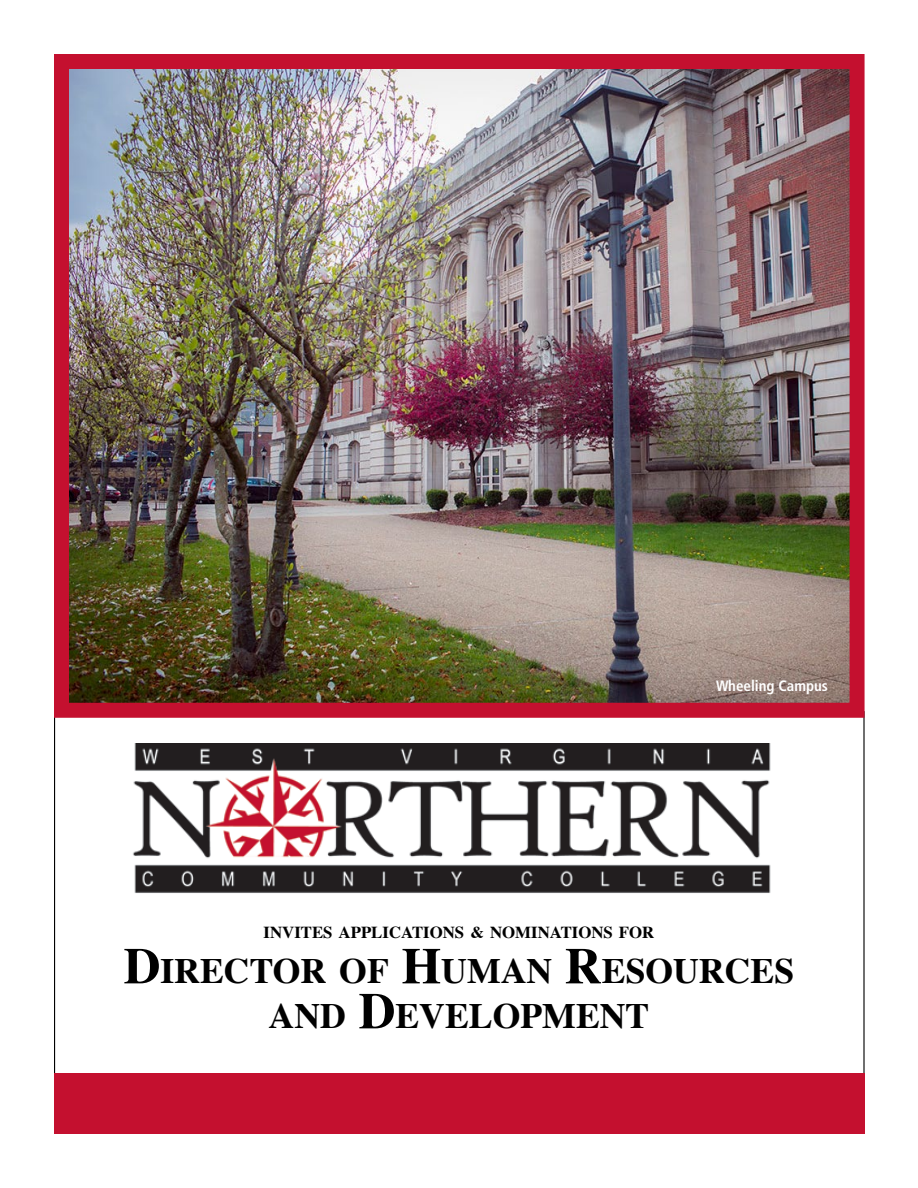
<style>
.page{position:relative;width:918px;height:1188px;background:#fff}
.page>*{position:absolute;margin:0;border:0;box-sizing:border-box;transform-origin:0 0}
.t1{font:700 35.7px/45px "Times";color:#000;text-align:center}
.t2{font:700 16.8px "Times";color:#000}
.t3{font:700 condensed 15px "Frutiger";color:#fff}
.s1{font-size:16.5px}
.s2{font-size:51px}
</style>
<div class="page">
<img style="left:70px;top:70px;width:779px;height:632px">
<div style="left:54px;top:54px;width:811px;height:664px;border:15px solid #c4102f"></div>
<img style="left:133px;top:743px;width:638px;height:150px">
<div style="left:54px;top:1074px;width:811px;height:60px;background:#c4102f"></div>
<p class="t3" style="left:716px;top:676px;width:114px">Wheeling Campus</p>
<p class="t2" style="left:264px;top:917px;width:392px">INVITES APPLICATIONS <span class="s1">&amp;</span> NOMINATIONS FOR</p>
<p class="t1" style="left:124px;top:945px;width:672px"><span class="s2">D</span>IRECTOR OF <span class="s2">H</span>UMAN <span class="s2">R</span>ESOURCES<br>AND <span class="s2">D</span>EVELOPMENT</p>
</div>
